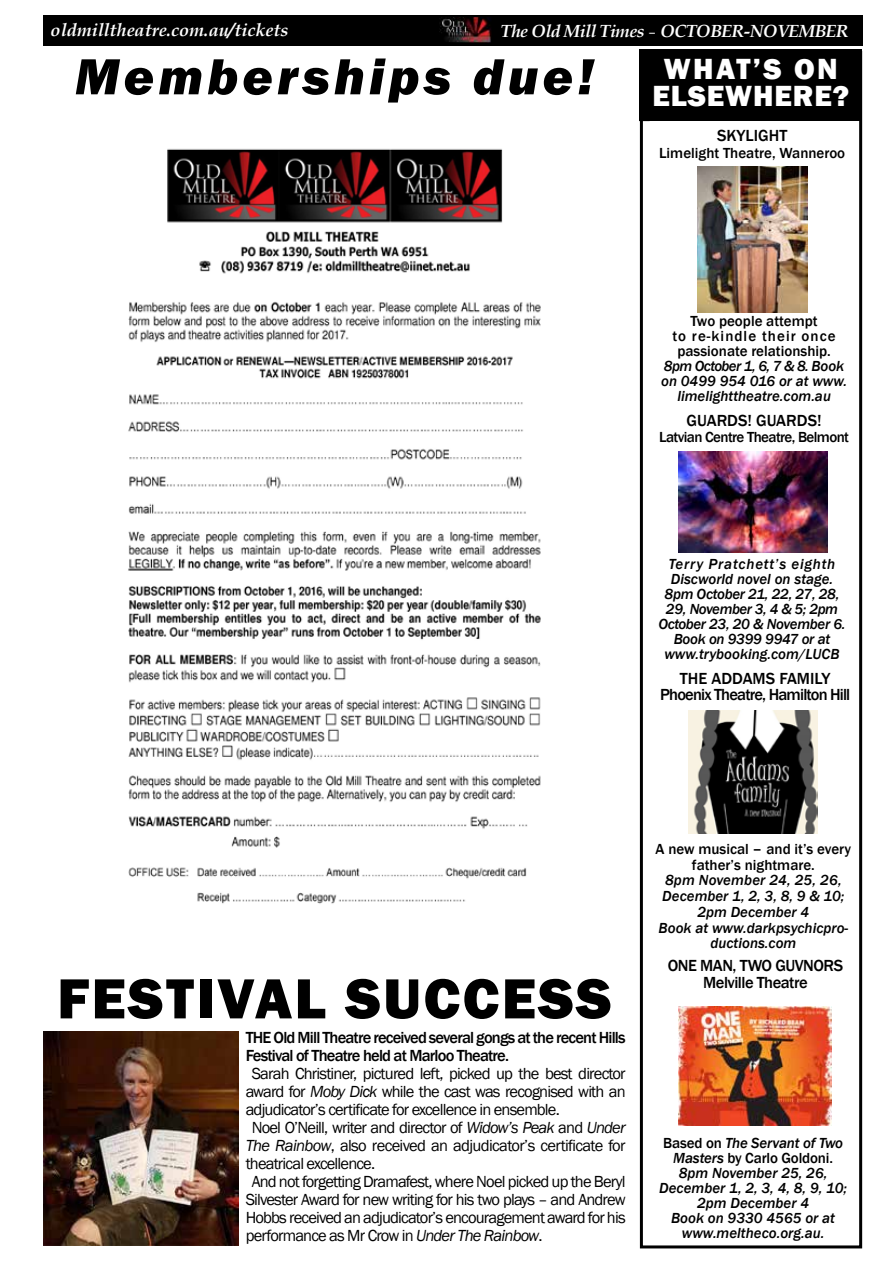
<style>
.page{position:relative;width:893px;height:1263px;background:#fff}
.page>*{position:absolute;margin:0;border:0;box-sizing:border-box;transform-origin:0 0}
.t1{font:800 58.5px "Franklin Gothic";letter-spacing:.04em;color:#000}
.t2{font:italic 800 52.5px "Franklin Gothic";letter-spacing:.08em;color:#000}
.t3{font:800 30px/27px "Franklin Gothic";letter-spacing:.03em;color:#fff;text-align:center}
.t4{font:italic 700 18px "Book Antiqua";color:#fff}
.t5{font:italic 700 17.55px "Book Antiqua";letter-spacing:-.03em;color:#fff}
.t6{font:16.5px "Franklin Gothic";letter-spacing:-.05em;color:#000}
.t7{font:500 16.5px/16.5px "Franklin Gothic";letter-spacing:-.05em;color:#000;text-align:center}
.t8{font:500 16.5px/16.5px "Franklin Gothic";letter-spacing:-.03em;color:#000;text-align:center}
.t9{font:500 16.5px "Franklin Gothic";color:#000}
.t10{font:italic 500 15px/15px "Franklin Gothic";color:#000;text-align:center}
.t11{font:italic 500 15px/15px "Franklin Gothic";letter-spacing:-.02em;color:#000;text-align:center}
.t12{font:500 15px/15px "Franklin Gothic";color:#000;text-align:center}
.t13{font:500 15px "Franklin Gothic";letter-spacing:-.04em;color:#000}
.s1{font-family:"Franklin Gothic";font-weight:400;font-style:normal;font-size:15px}
.s2{font-style:italic}
.s3{font-size:16.5px}
.s4{font-style:normal}
</style>
<div class="page">
<div style="left:43px;top:15px;width:820px;height:31px;background:#000"></div>
<div style="left:639px;top:50px;width:222px;height:71px;background:#000"></div>
<div style="left:640px;top:51px;width:222px;height:1197px;border:3px solid #000"></div>
<img style="left:689px;top:710px;width:128px;height:124px">
<img style="left:439px;top:18px;width:52px;height:24px">
<img style="left:679px;top:1006px;width:152px;height:119px">
<img style="left:697px;top:166px;width:110px;height:146px">
<img style="left:679px;top:451px;width:149px;height:102px">
<img style="left:128px;top:148px;width:413px;height:756px">
<img style="left:43px;top:1031px;width:195px;height:214px">
<p class="t4" style="left:51px;top:17px;width:239px">oldmilltheatre.com.au/tickets</p>
<p class="t5" style="left:501px;top:18px;width:349px">The Old Mill Times <span class="s1">–</span> OCTOBER-NOVEMBER</p>
<h2 class="t2" style="left:75px;top:42px;width:521px">Memberships due!</h2>
<h3 class="t3" style="left:652px;top:55px;width:198px">WHAT’S ON<br>ELSEWHERE?</h3>
<p class="t9" style="left:717px;top:126px;width:72px">SKYLIGHT</p>
<p class="t12" style="left:659px;top:146px;width:188px">Limelight Theatre, Wanneroo</p>
<p class="t12" style="left:673px;top:314px;width:165px">Two people attempt<br>to re-kindle their once passionate relationship.</p>
<p class="t10" style="left:661px;top:359px;width:188px">8pm October 1, 6, 7 &amp; 8. Book on 0499 954 016 or at www. limelighttheatre.com.au</p>
<p class="t9" style="left:687px;top:410px;width:137px">GUARDS! GUARDS!</p>
<p class="t13" style="left:659px;top:428px;width:191px">Latvian Centre Theatre, Belmont</p>
<p class="t11" style="left:658px;top:556px;width:189px">Terry Pratchett’s eighth<br>Discworld novel on stage.<br>8pm October 21, 22, 27, 28,<br>29, November 3, 4 &amp; 5; 2pm<br>October 23, 20 &amp; November 6.<br>Book on 9399 9947 or at www.trybooking.com/LUCB</p>
<p class="t7" style="left:660px;top:670px;width:192px">THE ADDAMS FAMILY<br>Phoenix Theatre, Hamilton Hill</p>
<h1 class="t1" style="left:57px;top:961px;width:556px">FESTIVAL SUCCESS</h1>
<p class="t7" style="left:246px;top:1028px;width:381px;line-height:18px;text-align:left">THE Old Mill Theatre received several gongs at the recent Hills<br>Festival of Theatre held at Marloo Theatre.</p>
<p class="t6" style="left:252px;top:1063px;width:375px">Sarah Christiner, pictured left, picked up the best director</p>
<p class="t6" style="left:246px;top:1081px;width:381px">award for <span class="s2">Moby Dick</span> while the cast was recognised with an</p>
<p class="t6" style="left:246px;top:1099px;width:316px">adjudicator’s certificate for excellence in ensemble.</p>
<p class="t6" style="left:252px;top:1117px;width:375px">Noel O’Neill, writer and director of <span class="s2">Widow’s Peak</span> and <span class="s2">Under</span></p>
<p class="t6" style="left:246px;top:1135px;width:381px"><span class="s2">The Rainbow</span>, also received an adjudicator’s certificate for</p>
<p class="t6" style="left:246px;top:1153px;width:131px">theatrical excellence.</p>
<p class="t6" style="left:252px;top:1171px;width:375px">And not forgetting Dramafest, where Noel picked up the Beryl</p>
<p class="t6" style="left:246px;top:1189px;width:381px">Silvester Award for new writing for his two plays – and Andrew</p>
<p class="t6" style="left:246px;top:1207px;width:381px">Hobbs received an adjudicator’s encouragement award for his</p>
<p class="t6" style="left:246px;top:1225px;width:298px">performance as Mr Crow in <span class="s2">Under The Rainbow</span>.</p>
<p class="t12" style="left:656px;top:841px;width:197px;line-height:15.8px">A new musical <span class="s3">–</span> and it’s every father’s nightmare.</p>
<p class="t10" style="left:659px;top:873px;width:191px;line-height:15.8px">8pm November 24, 25, 26,<br>December 1, 2, 3, 8, 9 &amp; 10;<br>2pm December 4<br>Book at www.darkpsychicpro&shy;ductions.com</p>
<p class="t8" style="left:668px;top:958px;width:177px">ONE MAN, TWO GUVNORS<br>Melville Theatre</p>
<p class="t10" style="left:659px;top:1135px;width:189px"><span class="s4">Based on</span> The Servant of Two<br>Masters <span class="s4">by Carlo Goldoni.<br></span>8pm November 25, 26,<br>December 1, 2, 3, 4, 8, 9, 10;<br>2pm December 4<br>Book on 9330 4565 or at www.meltheco.org.au.</p>
</div>
